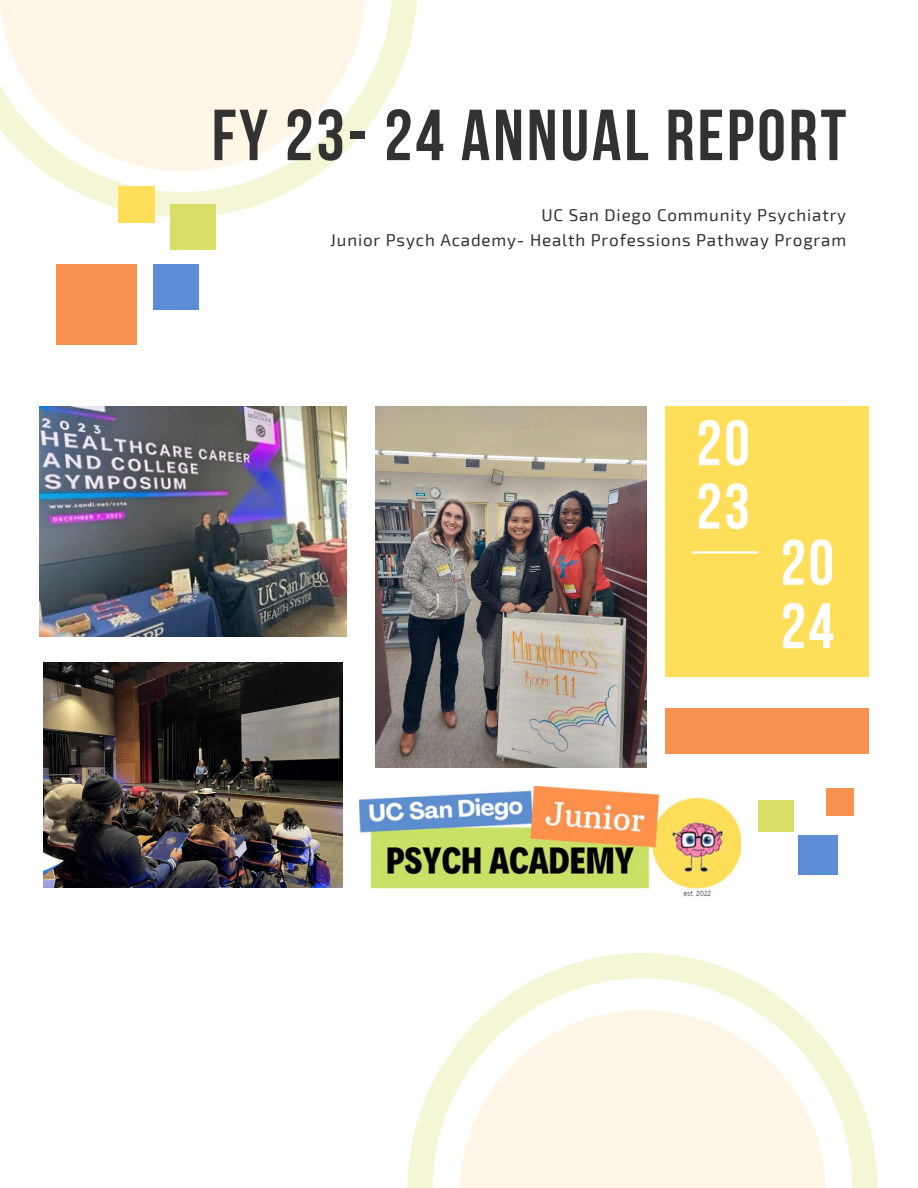
<style>
.page{position:relative;width:918px;height:1188px;background:#fff}
.page>*{position:absolute;margin:0;border:0;box-sizing:border-box;transform-origin:0 0}
.t1{font:700 72.15px "Bebas Neue";letter-spacing:.04em;color:#323232}
.t2{font:700 64.2px/63.4px "Bebas Neue";letter-spacing:.04em;color:#fff}
.t3{font:16.95px "Exo 2";letter-spacing:.05em;color:#323232}
</style>
<div class="page">
<img style="left:360px;top:787px;width:380px;height:109px">
<div style="left:665px;top:406px;width:204px;height:271px;background:#ffde59"></div>
<div style="left:665px;top:708px;width:204px;height:46px;background:#f99251"></div>
<div style="left:56px;top:264px;width:81px;height:81px;background:#f99251"></div>
<svg style="left:43px;top:0;width:374px;height:217px"></svg>
<div style="left:170px;top:204px;width:46px;height:46px;background:#d9de67"></div>
<div style="left:153px;top:264px;width:46px;height:46px;background:#5d8dd6"></div>
<div style="left:798px;top:835px;width:40px;height:40px;background:#5d8dd6"></div>
<div style="left:758px;top:800px;width:35px;height:32px;background:#d9de67"></div>
<div style="left:826px;top:789px;width:28px;height:27px;background:#f99251"></div>
<div style="left:118px;top:186px;width:37px;height:37px;background:#ffde59"></div>
<hr style="left:692px;top:551px;width:66px;height:3px;background:#fff">
<img style="left:39px;top:406px;width:307px;height:231px">
<img style="left:43px;top:663px;width:299px;height:225px">
<img style="left:375px;top:406px;width:271px;height:361px">
<svg style="left:0;top:0;width:366px;height:171px;fill:#fff6e7"></svg>
<svg style="left:408px;top:953px;width:470px;height:235px"></svg>
<svg style="left:460px;top:1010px;width:366px;height:178px;fill:#fff6e7"></svg>
<p class="t1" style="left:212px;top:106px;width:636px">FY 23- 24 ANNUAL REPORT</p>
<p class="t3" style="left:542px;top:204px;width:306px">UC San Diego Community Psychiatry</p>
<p class="t3" style="left:330px;top:229px;width:518px">Junior Psych Academy- Health Professions Pathway Program</p>
<p class="t2" style="left:696px;top:417px;width:55px">20<br>23</p>
<p class="t2" style="left:781px;top:537px;width:55px">20<br>24</p>
</div>
